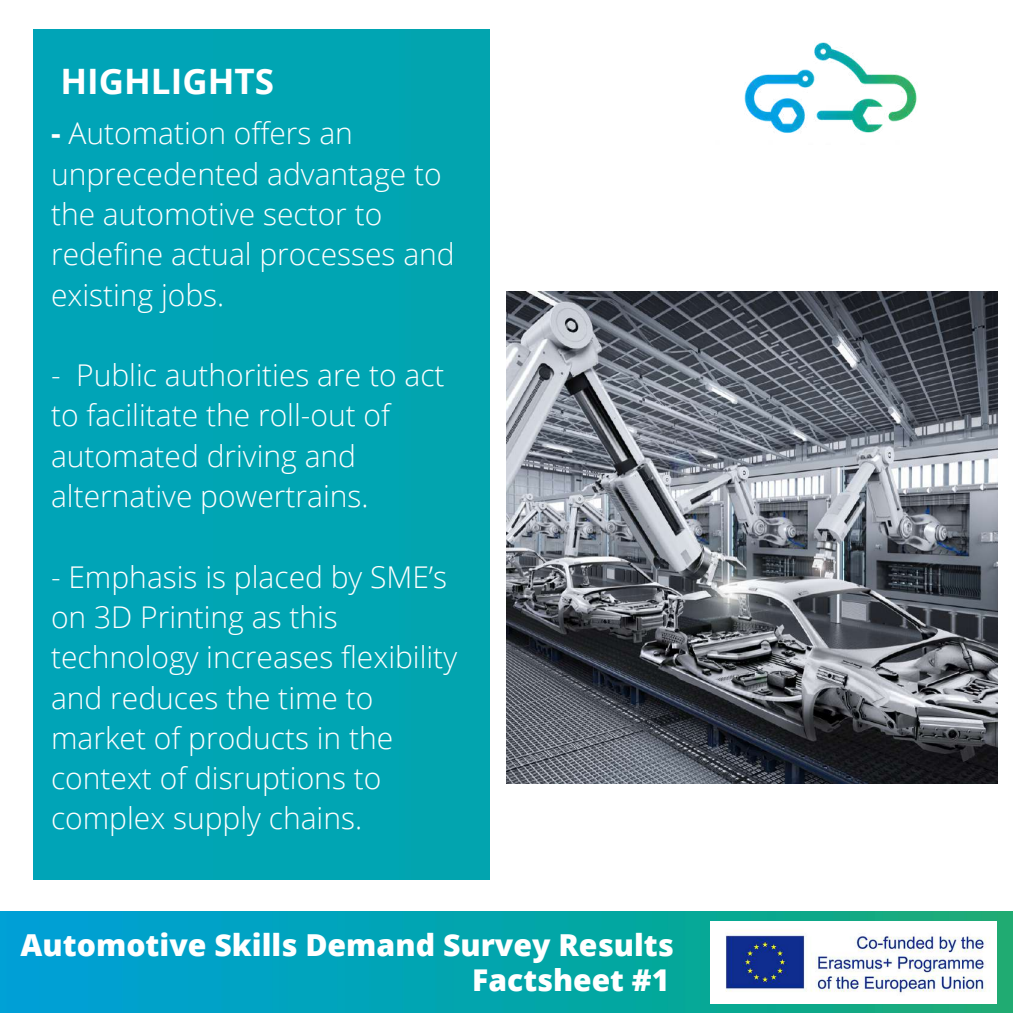
<style>
.page{position:relative;width:1013px;height:1013px;background:#fff}
.page>*{position:absolute;margin:0;border:0;box-sizing:border-box;transform-origin:0 0}
.t1{font:700 35px "Open Sans";color:#fff}
.t2{font:800 30.25px "Open Sans";color:#fff}
.t3{font:300 30px/40.2px "Open Sans";color:#fff}
.t4{font:800 30px "Open Sans";color:#fff}
.s1{font-weight:700}
</style>
<div class="page">
<img style="left:0;top:911px;width:1012px;height:101px">
<img style="left:711px;top:921px;width:285px;height:82px">
<img style="left:506px;top:291px;width:491px;height:493px">
<div style="left:34px;top:30px;width:455px;height:849px;background:#00a4b3"></div>
<img style="left:744px;top:42px;width:173px;height:91px">
<p class="t1" style="left:60px;top:56px;width:215px">HIGHLIGHTS</p>
<p class="t3" style="left:51px;top:112px;width:405px"><span class="s1">-</span> Automation offers an unprecedented advantage to the automotive sector to redefine actual processes and existing jobs.</p>
<p class="t3" style="left:51px;top:354px;width:395px">- Public authorities are to act to facilitate the roll-out of automated driving and alternative powertrains.</p>
<p class="t3" style="left:51px;top:556px;width:407px">- Emphasis is placed by SME’s on 3D Printing as this technology increases flexibility and reduces the time to market of products in the context of disruptions to complex supply chains.</p>
<p class="t2" style="left:21px;top:923px;width:654px">Automotive Skills Demand Survey Results</p>
<p class="t4" style="left:472px;top:959px;width:198px">Factsheet #1</p>
</div>
